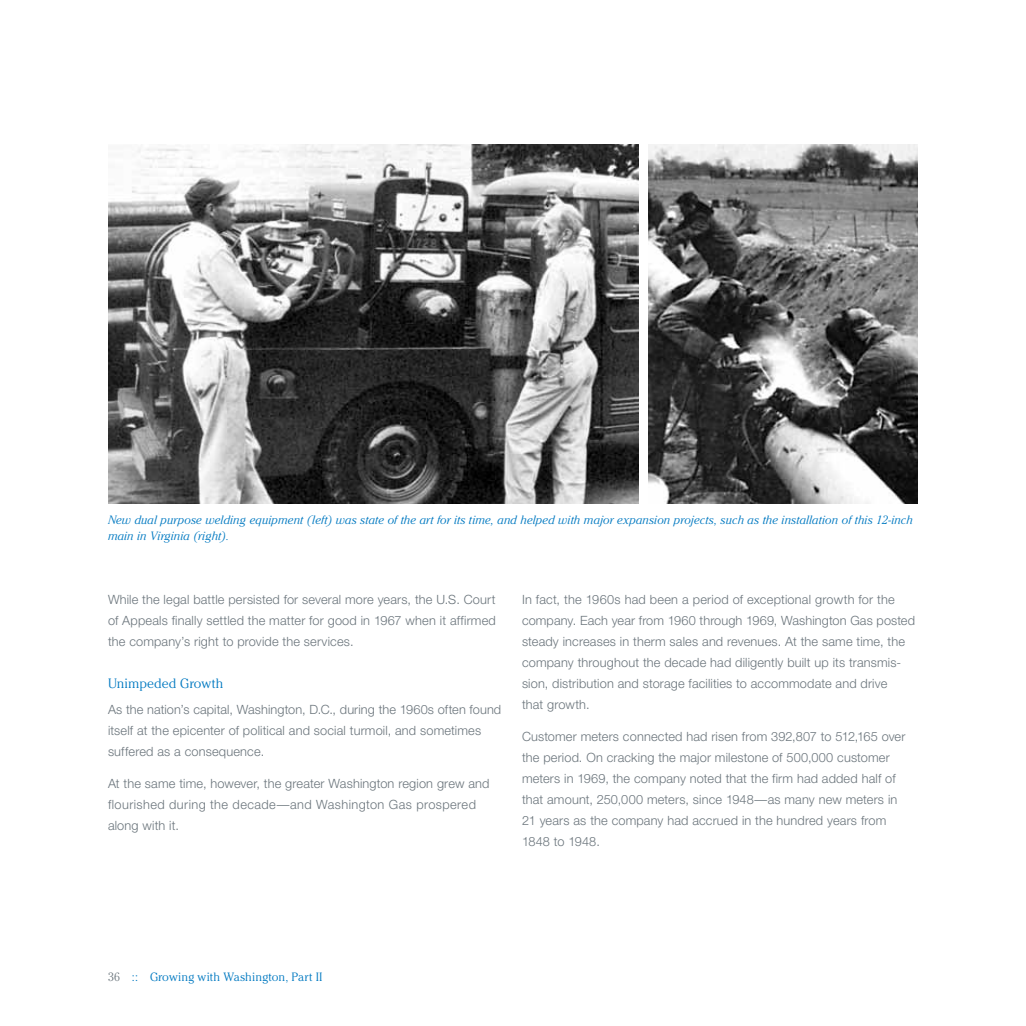
<style>
.page{position:relative;width:1026px;height:1026px;background:#fff}
.page>*{position:absolute;margin:0;border:0;box-sizing:border-box;transform-origin:0 0}
.t1{font:300 13.5px "Cheltenham";letter-spacing:.005em;color:#0079c1}
.t2{font:300 12.75px/21px "Helvetica Neue";letter-spacing:.01em;color:#6a747b}
.t3{font:italic 300 12px/16.5px "Cheltenham";letter-spacing:.01em;color:#0079c1}
.t4{font:300 12px "Cheltenham";letter-spacing:.01em;color:#0079c1}
.s1{color:#6a747b}
</style>
<div class="page">
<img style="left:648px;top:144px;width:270px;height:360px">
<img style="left:108px;top:144px;width:531px;height:360px">
<p class="t3" style="left:108px;top:511px;width:806px">New dual purpose welding equipment (left) was state of the art for its time, and helped with major expansion projects, such as the installation of this 12-inch main in Virginia (right).</p>
<p class="t2" style="left:108px;top:589px;width:389px;text-align:justify">While the legal battle persisted for several more years, the U.S. Court of Appeals finally settled the matter for good in 1967 when it affirmed the company’s right to provide the services.</p>
<p class="t1" style="left:108px;top:676px;width:117px">Unimpeded Growth</p>
<p class="t2" style="left:108px;top:699px;width:395px">As the nation’s capital, Washington, D.C., during the 1960s often found itself at the epicenter of political and social turmoil, and sometimes suffered as a consequence.</p>
<p class="t2" style="left:108px;top:772px;width:383px">At the same time, however, the greater Washington region grew and flourished during the decade—and Washington Gas prospered along with it.</p>
<p class="t2" style="left:522px;top:589px;width:395px">In fact, the 1960s had been a period of exceptional growth for the company. Each year from 1960 through 1969, Washington Gas posted steady increases in therm sales and revenues. At the same time, the company throughout the decade had diligently built up its transmis&shy;sion, distribution and storage facilities to accommodate and drive<br>that growth.</p>
<p class="t2" style="left:522px;top:725px;width:385px">Customer meters connected had risen from 392,807 to 512,165 over the period. On cracking the major milestone of 500,000 customer meters in 1969, the company noted that the firm had added half of that amount, 250,000 meters, since 1948—as many new meters in 21 years as the company had accrued in the hundred years from 1848 to 1948.</p>
<p class="t4" style="left:108px;top:970px;width:216px"><span class="s1">36</span> :: Growing with Washington, Part II</p>
</div>
